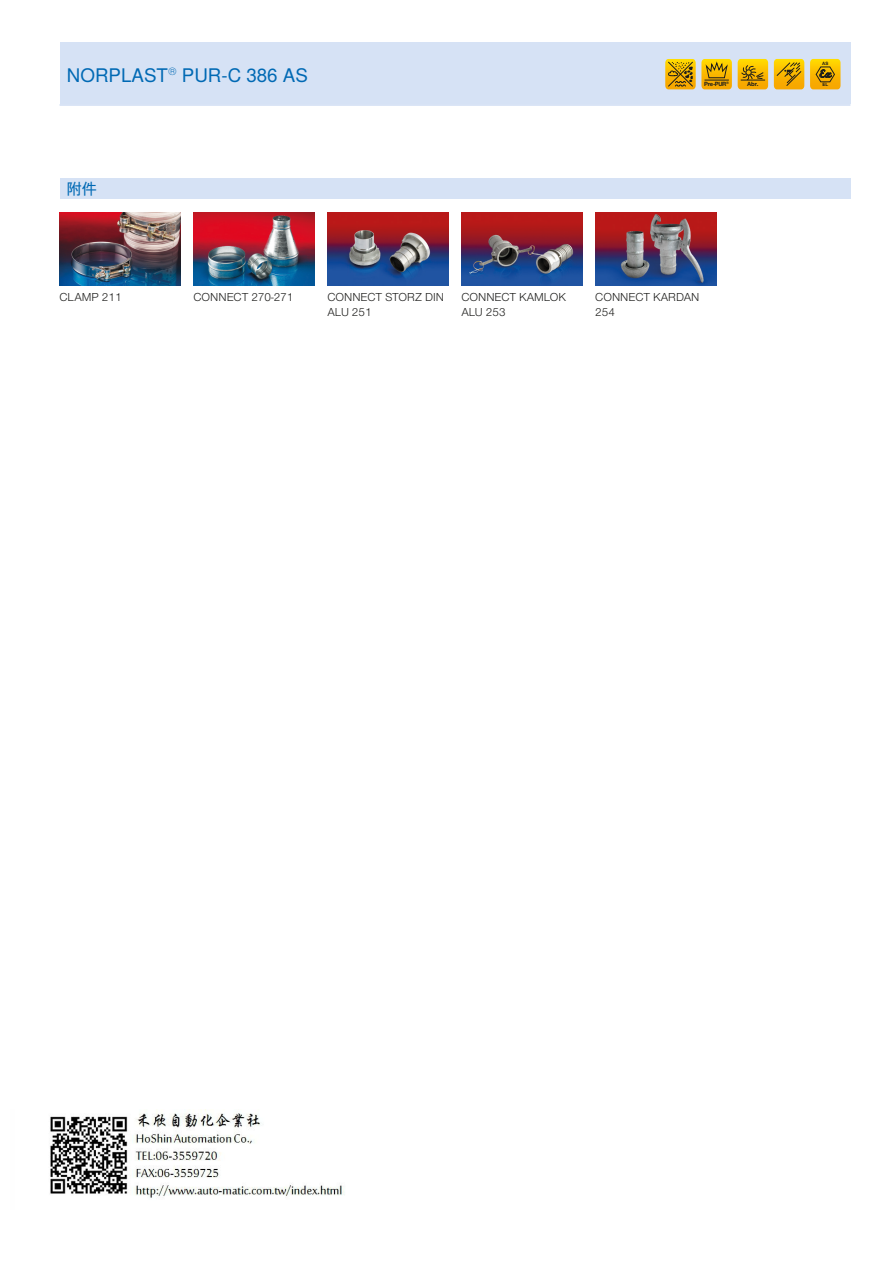
<style>
.page{position:relative;width:893px;height:1263px;background:#fff}
.page>*{position:absolute;margin:0;border:0;box-sizing:border-box;transform-origin:0 0}
.Externalname_Global{font:18.75px "Nimbus Sans Global";color:#0069b4}
.U_Zubehoer_Global{font:15px "Nimbus Sans Global";color:#0069b4}
.Text{font:12px/14.2px "Nimbus San Nov";color:#1d1d1b}
.t1{font:10.95px "Script MT Bold";color:#1d1d1b}
.t2{font:700 6.3px "Nimbus San Nov";letter-spacing:-.04em;color:#1d1d1b}
.t3{font:700 4.8px "Nimbus San Nov";color:#1d1d1b}
.t4{font:700 3.6px "Nimbus San Nov";color:#1d1d1b}
</style>
<div class="page">
<img style="left:60px;top:212px;width:121px;height:74px">
<img style="left:193px;top:212px;width:122px;height:74px">
<img style="left:327px;top:212px;width:122px;height:74px">
<img style="left:461px;top:212px;width:121px;height:74px">
<img style="left:595px;top:212px;width:121px;height:74px">
<div style="left:60px;top:43px;width:790px;height:61px;background:#d6e2f5"></div>
<svg style="left:810px;top:59px;width:30px;height:30px"></svg>
<svg style="left:774px;top:59px;width:30px;height:30px"></svg>
<svg style="left:738px;top:59px;width:30px;height:30px"></svg>
<svg style="left:665px;top:59px;width:67px;height:30px"></svg>
<hr style="left:60px;top:104px;width:790px;height:2px;background:#d6e2f5">
<div style="left:60px;top:178px;width:790px;height:21px;background:#d6e2f5"></div>
<img style="left:10px;top:1109px;width:335px;height:101px">
<p class="Externalname_Global" style="left:67px;top:64px;width:242px">NORPLAST<sup>®</sup> PUR-C 386 AS</p>
<p class="U_Zubehoer_Global" style="left:67px;top:180px;width:32px">附件</p>
<p class="t3" style="left:822px;top:61px;width:8px">AS</p>
<p class="t1" style="left:819px;top:67px;width:13px">Ex</p>
<p class="t4" style="left:726px;top:81px;width:4px">®</p>
<p class="t2" style="left:704px;top:81px;width:24px">Pre-PUR</p>
<p class="t2" style="left:747px;top:81px;width:13px">Abr.</p>
<p class="t3" style="left:822px;top:82px;width:7px">EL</p>
<p class="Text" style="left:60px;top:290px;width:64px">CLAMP 211</p>
<p class="Text" style="left:193px;top:290px;width:101px">CONNECT 270-271</p>
<p class="Text" style="left:327px;top:290px;width:118px">CONNECT STORZ DIN<br>ALU 251</p>
<p class="Text" style="left:461px;top:290px;width:106px">CONNECT KAMLOK<br>ALU 253</p>
<p class="Text" style="left:595px;top:290px;width:106px">CONNECT KARDAN<br>254</p>
</div>
